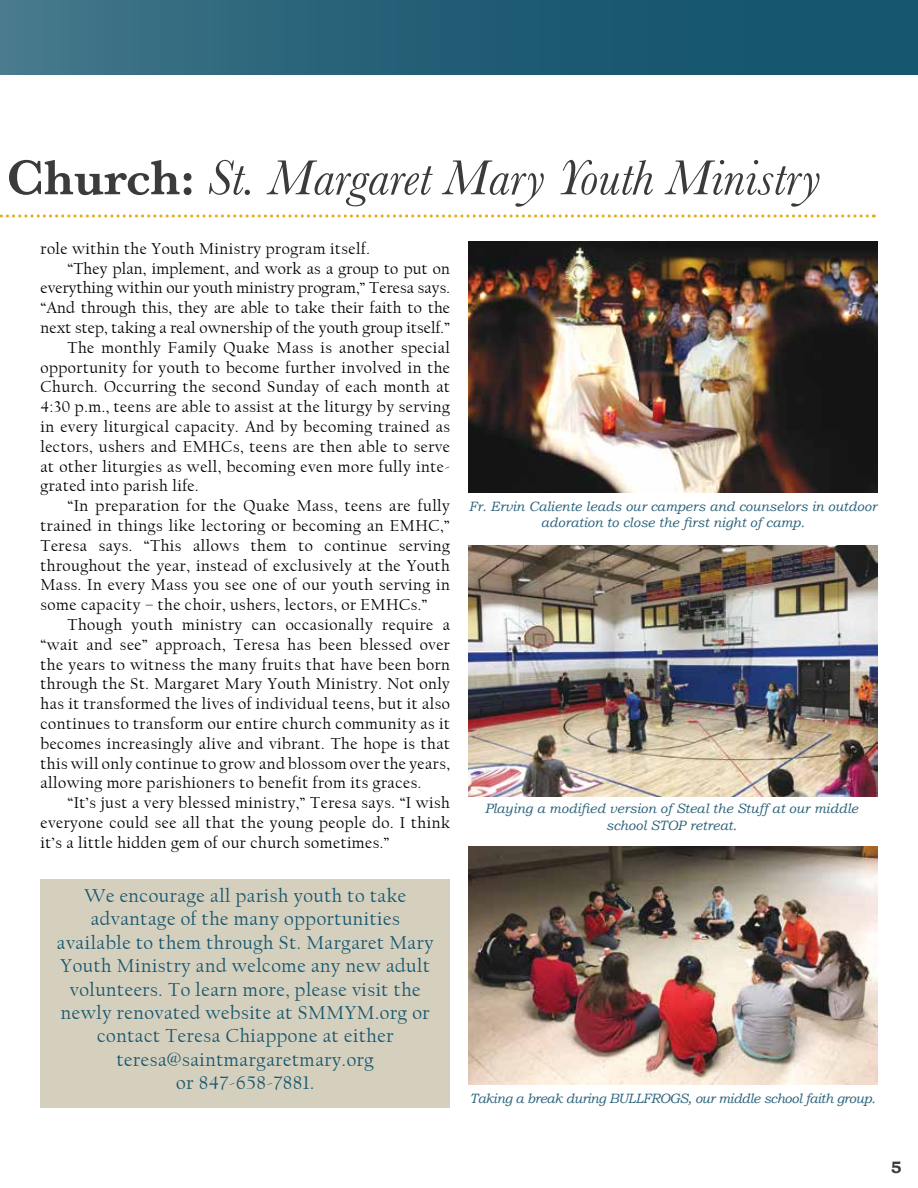
<style>
.page{position:relative;width:918px;height:1188px;background:#fff}
.page>*{position:absolute;margin:0;border:0;box-sizing:border-box;transform-origin:0 0}
.t1{font:italic 51px "Baskerville";color:#3b3b3c}
.t2{font:19.5px/23.4px "Californian FB";letter-spacing:.03em;color:#16566e;text-align:center}
.t3{font:16.5px "Californian FB";letter-spacing:.03em;color:#000}
.t4{font:16.5px "Californian FB";letter-spacing:.01em;color:#000}
.t5{font:700 16.5px "Bookman Old Style";color:#3b3b3c}
.t6{font:italic 13.5px/16.2px "Bookman Old Style";color:#296179;text-align:center}
.t7{font:italic 13.5px "Bookman Old Style";letter-spacing:-.03em;color:#296179}
.s1{font-weight:600;font-style:normal}
</style>
<div class="page">
<div style="left:0;top:0;width:918px;height:75px;background:linear-gradient(to right,#3f7387,#0c4f68)"></div>
<svg style="left:0;top:214px;width:867px;height:4px"></svg>
<img style="left:468px;top:242px;width:410px;height:250px">
<img style="left:468px;top:546px;width:410px;height:251px">
<img style="left:468px;top:847px;width:410px;height:237px">
<div style="left:40px;top:879px;width:410px;height:229px;background:#d5cfbe"></div>
<h1 class="t1" style="left:6px;top:144px;width:816px"><span class="s1">Church:</span> St. Margaret Mary Youth Ministry</h1>
<p class="t3" style="left:40px;top:239px;width:331px">role within the Youth Ministry program itself.</p>
<p class="t4" style="left:67px;top:259px;width:384px">“They plan, implement, and work as a group to put on</p>
<p class="t4" style="left:40px;top:279px;width:411px">everything within our youth ministry program,” Teresa says.</p>
<p class="t4" style="left:40px;top:299px;width:411px">“And through this, they are able to take their faith to the</p>
<p class="t4" style="left:40px;top:319px;width:411px">next step, taking a real ownership of the youth group itself.”</p>
<p class="t3" style="left:67px;top:338px;width:384px">The monthly Family Quake Mass is another special</p>
<p class="t3" style="left:40px;top:358px;width:411px">opportunity for youth to become further involved in the</p>
<p class="t3" style="left:40px;top:378px;width:411px">Church. Occurring the second Sunday of each month at</p>
<p class="t3" style="left:40px;top:398px;width:411px">4:30 p.m., teens are able to assist at the liturgy by serving</p>
<p class="t3" style="left:40px;top:418px;width:411px">in every liturgical capacity. And by becoming trained as</p>
<p class="t3" style="left:40px;top:437px;width:411px">lectors, ushers and EMHCs, teens are then able to serve</p>
<p class="t3" style="left:40px;top:457px;width:411px">at other liturgies as well, becoming even more fully inte-</p>
<p class="t3" style="left:40px;top:477px;width:160px">grated into parish life.</p>
<p class="t3" style="left:67px;top:497px;width:384px">“In preparation for the Quake Mass, teens are fully</p>
<p class="t3" style="left:40px;top:517px;width:411px">trained in things like lectoring or becoming an EMHC,”</p>
<p class="t3" style="left:40px;top:536px;width:411px">Teresa says. “This allows them to continue serving</p>
<p class="t3" style="left:40px;top:556px;width:411px">throughout the year, instead of exclusively at the Youth</p>
<p class="t3" style="left:40px;top:576px;width:411px">Mass. In every Mass you see one of our youth serving in</p>
<p class="t3" style="left:40px;top:596px;width:389px">some capacity – the choir, ushers, lectors, or EMHCs.”</p>
<p class="t3" style="left:67px;top:616px;width:384px">Though youth ministry can occasionally require a</p>
<p class="t3" style="left:40px;top:635px;width:411px">“wait and see” approach, Teresa has been blessed over</p>
<p class="t3" style="left:40px;top:655px;width:411px">the years to witness the many fruits that have been born</p>
<p class="t3" style="left:40px;top:675px;width:411px">through the St. Margaret Mary Youth Ministry. Not only</p>
<p class="t3" style="left:40px;top:695px;width:411px">has it transformed the lives of individual teens, but it also</p>
<p class="t3" style="left:40px;top:715px;width:411px">continues to transform our entire church community as it</p>
<p class="t3" style="left:40px;top:734px;width:411px">becomes increasingly alive and vibrant. The hope is that</p>
<p class="t3" style="left:40px;top:754px;width:411px">this will only continue to grow and blossom over the years,</p>
<p class="t3" style="left:40px;top:774px;width:382px">allowing more parishioners to benefit from its graces.</p>
<p class="t3" style="left:67px;top:794px;width:384px">“It’s just a very blessed ministry,” Teresa says. “I wish</p>
<p class="t3" style="left:40px;top:814px;width:411px">everyone could see all that the young people do. I think</p>
<p class="t3" style="left:40px;top:833px;width:351px">it’s a little hidden gem of our church sometimes.”</p>
<p class="t6" style="left:469px;top:498px;width:409px">Fr. Ervin Caliente leads our campers and counselors in outdoor adoration to close the first night of camp.</p>
<p class="t6" style="left:485px;top:800px;width:375px">Playing a modified version of Steal the Stuff at our middle school STOP retreat.</p>
<p class="t2" style="left:57px;top:884px;width:378px">We encourage all parish youth to take advantage of the many opportunities available to them through St. Margaret Mary Youth Ministry and welcome any new adult volunteers. To learn more, please visit the newly renovated website at SMMYM.org or contact Teresa Chiappone at either teresa@saintmargaretmary.org<br>or 847-658-7881.</p>
<p class="t7" style="left:470px;top:1089px;width:407px">Taking a break during BULLFROGS, our middle school faith group.</p>
<p class="t5" style="left:891px;top:1155px;width:12px">5</p>
</div>
